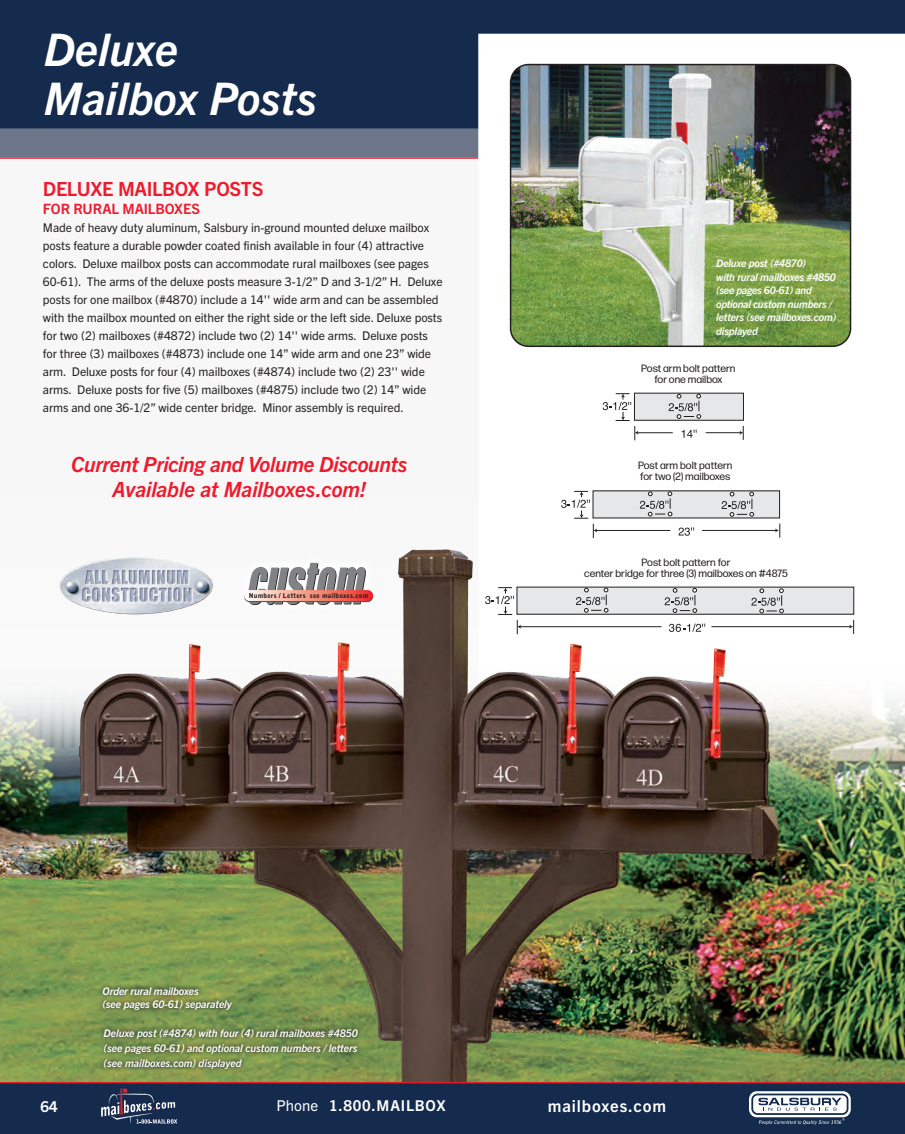
<style>
.page{position:relative;width:905px;height:1134px;background:#fff}
.page>*{position:absolute;margin:0;border:0;box-sizing:border-box;transform-origin:0 0}
.t1{font:italic 700 45px "Trade Gothic Next LT Pro";color:#fff}
.t2{font:italic 700 21px/25.5px "Trade Gothic Next LT Pro";letter-spacing:-.01em;color:#ee1b2d;text-align:center}
.Blue_head{font:700 19.5px "Trade Gothic Next LT Pro";letter-spacing:-.015em;color:#ee1b2d}
.t3{font:700 16.5px "Trade Gothic Next LT Pro";letter-spacing:.05em;color:#fff}
.t4{font:700 15px "Trade Gothic Next LT Pro";letter-spacing:.05em;color:#fff}
.item_text{font:700 14.25px "Trade Gothic Next LT Pro";letter-spacing:-.005em;color:#ee1b2d}
.item_text-2{font:12px/18px "Trade Gothic Next LT Pro";letter-spacing:-.005em;color:#231f20}
.t5{font:10.65px "Forma DJR Text";color:#231f20}
.t6{font:italic 700 10.5px/13.5px "Trade Gothic Next LT Pro";letter-spacing:-.02em;color:#fff}
.t7{font:900 6.75px "Bell Gothic";letter-spacing:.025em;color:#231f20}
.s1{font-weight:400}
</style>
<div class="page">
<svg style="left:904px;top:0;width:1px;height:1083px"></svg>
<div style="left:0;top:1083px;width:904px;height:51px;background:#142b4e"></div>
<div style="left:0;top:0;width:904px;height:129px;background:#142b4e"></div>
<div style="left:0;top:129px;width:478px;height:28px;background:#6c7688"></div>
<hr style="left:0;top:157px;width:478px;height:2px;background:#de1d24">
<svg style="left:101px;top:1088px;width:76px;height:36px"></svg>
<svg style="left:478px;top:34px;width:426px;height:370px"></svg>
<hr style="left:0;top:1082px;width:904px;height:1px;background:#de1d24">
<svg style="left:749px;top:1091px;width:101px;height:26px"></svg>
<svg style="left:752px;top:1094px;width:95px;height:20px"></svg>
<div style="left:751px;top:1094px;width:97px;height:21px;border:2px solid #142b4e;border-radius:5px"></div>
<svg style="left:758px;top:1098px;width:83px;height:13px"></svg>
<svg style="left:758px;top:1118px;width:86px;height:7px"></svg>
<div style="left:0;top:159px;width:478px;height:923px;background:#f7f7f8"></div>
<img style="left:0;top:404px;width:904px;height:678px">
<img style="left:510px;top:65px;width:340px;height:281px">
<div style="left:510px;top:64px;width:341px;height:283px;border:2px solid #231f20;border-radius:18px"></div>
<svg style="left:100px;top:1025px;width:262px;height:48px;background:#6f8447"></svg>
<svg style="left:98px;top:982px;width:138px;height:33px;background:#748748"></svg>
<div style="left:517px;top:587px;width:336px;height:27px;background:#e6e7e9"></div>
<div style="left:516px;top:587px;width:338px;height:28px;border:1px solid #231f20"></div>
<hr style="left:711px;top:626px;width:139px;height:1px;background:#231f20">
<hr style="left:520px;top:626px;width:141px;height:1px;background:#231f20">
<svg style="left:849px;top:620px;width:5px;height:14px"></svg>
<svg style="left:485px;top:587px;width:36px;height:47px"></svg>
<svg style="left:576px;top:588px;width:32px;height:25px"></svg>
<svg style="left:664px;top:588px;width:33px;height:25px"></svg>
<svg style="left:751px;top:588px;width:32px;height:25px"></svg>
<svg style="left:669px;top:624px;width:36px;height:8px"></svg>
<div style="left:634px;top:393px;width:109px;height:27px;background:#e6e7e9"></div>
<div style="left:634px;top:393px;width:109px;height:28px;border:1px solid #231f20"></div>
<hr style="left:705px;top:432px;width:35px;height:1px;background:#231f20">
<hr style="left:637px;top:432px;width:35px;height:1px;background:#231f20">
<svg style="left:739px;top:426px;width:5px;height:14px"></svg>
<svg style="left:602px;top:393px;width:36px;height:47px"></svg>
<svg style="left:681px;top:430px;width:15px;height:8px"></svg>
<svg style="left:668px;top:394px;width:33px;height:25px"></svg>
<div style="left:593px;top:491px;width:186px;height:27px;background:#e6e7e9"></div>
<hr style="left:702px;top:530px;width:74px;height:1px;background:#231f20">
<hr style="left:596px;top:530px;width:74px;height:1px;background:#231f20">
<svg style="left:775px;top:524px;width:5px;height:14px"></svg>
<svg style="left:561px;top:491px;width:36px;height:47px"></svg>
<svg style="left:640px;top:492px;width:32px;height:24px"></svg>
<svg style="left:721px;top:492px;width:33px;height:25px"></svg>
<svg style="left:678px;top:527px;width:16px;height:9px"></svg>
<img style="left:59px;top:557px;width:154px;height:57px">
<div style="left:234px;top:553px;width:149px;height:62px;background:#fff"></div>
<svg style="left:248px;top:563px;width:118px;height:42px"></svg>
<svg style="left:244px;top:591px;width:129px;height:11px"></svg>
<svg style="left:244px;top:590px;width:129px;height:11px"></svg>
<p class="t1" style="left:44px;top:18px;width:136px">Deluxe</p>
<p class="t1" style="left:44px;top:67px;width:275px">Mailbox Posts</p>
<p class="Blue_head" style="left:43px;top:176px;width:222px">DELUXE MAILBOX POSTS</p>
<p class="item_text" style="left:43px;top:199px;width:158px">FOR RURAL MAILBOXES</p>
<p class="item_text-2" style="left:43px;top:218px;width:401px">Made of heavy duty aluminum, Salsbury in-ground mounted deluxe mailbox posts feature a durable powder coated finish available in four (4) attractive colors. Deluxe mailbox posts can accommodate rural mailboxes (see pages 60-61). The arms of the deluxe posts measure 3-1/2” D and 3-1/2” H. Deluxe posts for one mailbox (#4870) include a 14'' wide arm and can be assembled with the mailbox mounted on either the right side or the left side. Deluxe posts for two (2) mailboxes (#4872) include two (2) 14'' wide arms. Deluxe posts for three (3) mailboxes (#4873) include one 14” wide arm and one 23” wide arm. Deluxe posts for four (4) mailboxes (#4874) include two (2) 23'' wide arms. Deluxe posts for five (5) mailboxes (#4875) include two (2) 14” wide arms and one 36-1/2” wide center bridge. Minor assembly is required.</p>
<p class="t2" style="left:71px;top:450px;width:338px">Current Pricing and Volume Discounts<br>Available at Mailboxes.com!</p>
<p class="t7" style="left:249px;top:592px;width:121px">Numbers / Letters see mailboxes.com</p>
<p class="t6" style="left:716px;top:256px;width:91px">Deluxe post (#4870)</p>
<p class="t6" style="left:716px;top:269px;width:121px">with rural mailboxes #4850 (see pages 60-61) and optional custom numbers / letters (see mailboxes.com) displayed</p>
<p class="t5" style="left:641px;top:361px;width:96px">Post arm bolt pattern</p>
<p class="t5" style="left:654px;top:372px;width:69px">for one mailbox</p>
<p class="t5" style="left:638px;top:459px;width:96px">Post arm bolt pattern</p>
<p class="t5" style="left:640px;top:470px;width:92px">for two (2) mailboxes</p>
<p class="t5" style="left:641px;top:555px;width:90px">Post bolt pattern for</p>
<p class="t5" style="left:584px;top:566px;width:205px">center bridge for three (3) mailboxes on #4875</p>
<p class="t6" style="left:102px;top:983px;width:98px">Order rural mailboxes</p>
<p class="t6" style="left:102px;top:997px;width:131px">(see pages 60-61) separately</p>
<p class="t6" style="left:104px;top:1025px;width:256px;line-height:15px;text-align:justify">Deluxe post (#4874) with four (4) rural mailboxes #4850 (see pages 60-61) and optional custom numbers / letters (see mailboxes.com) displayed</p>
<p class="t4" style="left:41px;top:1096px;width:19px">64</p>
<p class="t4" style="left:276px;top:1095px;width:171px"><span class="s1">Phone</span> 1.800.MAILBOX</p>
<h3 class="t3" style="left:548px;top:1095px;width:120px">mailboxes.com</h3>
</div>
